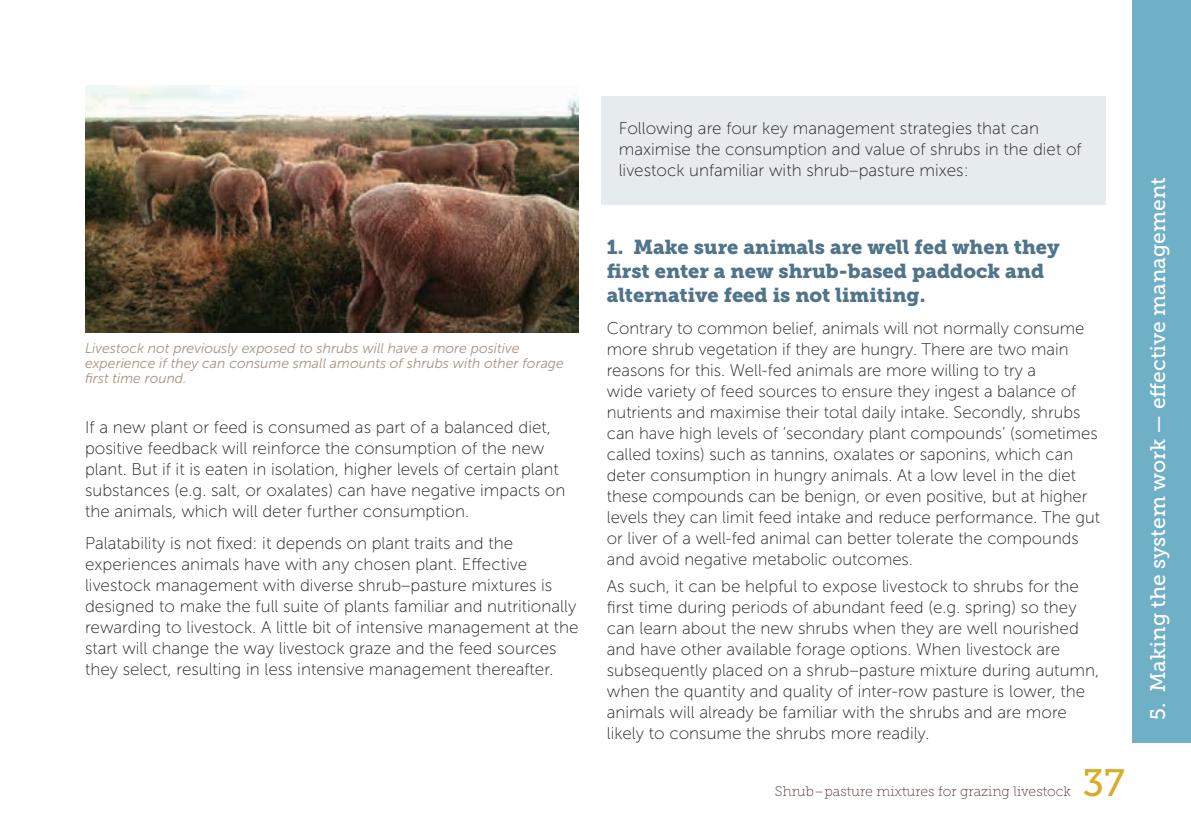
<style>
.page{position:relative;width:1191px;height:840px;background:#fff}
.page>*{position:absolute;margin:0;border:0;box-sizing:border-box;transform-origin:0 0}
.t1{font:38px "Museo Slab 500";color:#d9ab26}
.t2{font:21px "Museo Slab 500";color:#fff}
.t3{font:20px/24px "Museo Slab 900";color:#50748a}
.t4{font:17px/21px "Museo Sans 100";color:#231f20}
.t5{font:16.8px/21px "Museo Sans 100";color:#231f20}
.t6{font:italic 14px/14.6px "Museo Sans 300";color:#a59484}
.t7{font:14px "Museo Slab 100";color:#5a3c3c}
</style>
<div class="page">
<div style="left:1132px;top:0;width:59px;height:742px;background:#6fb0c7"></div>
<img style="left:85px;top:86px;width:493px;height:246px">
<div style="left:601px;top:96px;width:504px;height:109px;background:#e6ebee"></div>
<p class="t6" style="left:85px;top:341px;width:480px">Livestock not previously exposed to shrubs will have a more positive experience if they can consume small amounts of shrubs with other forage first time round.</p>
<p class="t4" style="left:85px;top:416px;width:482px">If a new plant or feed is consumed as part of a balanced diet, positive feedback will reinforce the consumption of the new plant. But if it is eaten in isolation, higher levels of certain plant substances (e.g. salt, or oxalates) can have negative impacts on the animals, which will deter further consumption.</p>
<p class="t4" style="left:85px;top:532px;width:495px">Palatability is not fixed: it depends on plant traits and the experiences animals have with any chosen plant. Effective livestock management with diverse shrub–pasture mixtures is designed to make the full suite of plants familiar and nutritionally rewarding to livestock. A little bit of intensive management at the start will change the way livestock graze and the feed sources they select, resulting in less intensive management thereafter.</p>
<p class="t4" style="left:618px;top:118px;width:464px">Following are four key management strategies that can maximise the consumption and value of shrubs in the diet of livestock unfamiliar with shrub–pasture mixes:</p>
<p class="t3" style="left:607px;top:234px;width:454px">1. Make sure animals are well fed when they first enter a new shrub-based paddock and alternative feed is not limiting.</p>
<p class="t5" style="left:607px;top:318px;width:494px">Contrary to common belief, animals will not normally consume more shrub vegetation if they are hungry. There are two main reasons for this. Well-fed animals are more willing to try a<br>wide variety of feed sources to ensure they ingest a balance of nutrients and maximise their total daily intake. Secondly, shrubs can have high levels of ‘secondary plant compounds’ (sometimes called toxins) such as tannins, oxalates or saponins, which can deter consumption in hungry animals. At a low level in the diet these compounds can be benign, or even positive, but at higher levels they can limit feed intake and reduce performance. The gut or liver of a well-fed animal can better tolerate the compounds and avoid negative metabolic outcomes.</p>
<p class="t4" style="left:607px;top:575px;width:494px">As such, it can be helpful to expose livestock to shrubs for the first time during periods of abundant feed (e.g. spring) so they can learn about the new shrubs when they are well nourished and have other available forage options. When livestock are subsequently placed on a shrub–pasture mixture during autumn, when the quantity and quality of inter-row pasture is lower, the animals will already be familiar with the shrubs and are more likely to consume the shrubs more readily.</p>
<p class="t7" style="left:775px;top:783px;width:297px">Shrub–pasture mixtures for grazing livestock</p>
<h1 class="t1" style="left:1082px;top:761px;width:44px">37</h1>
<p class="t2" style="left:1146px;top:719px;width:543px;rotate:-90deg">5. Making the system work — effective management</p>
</div>
